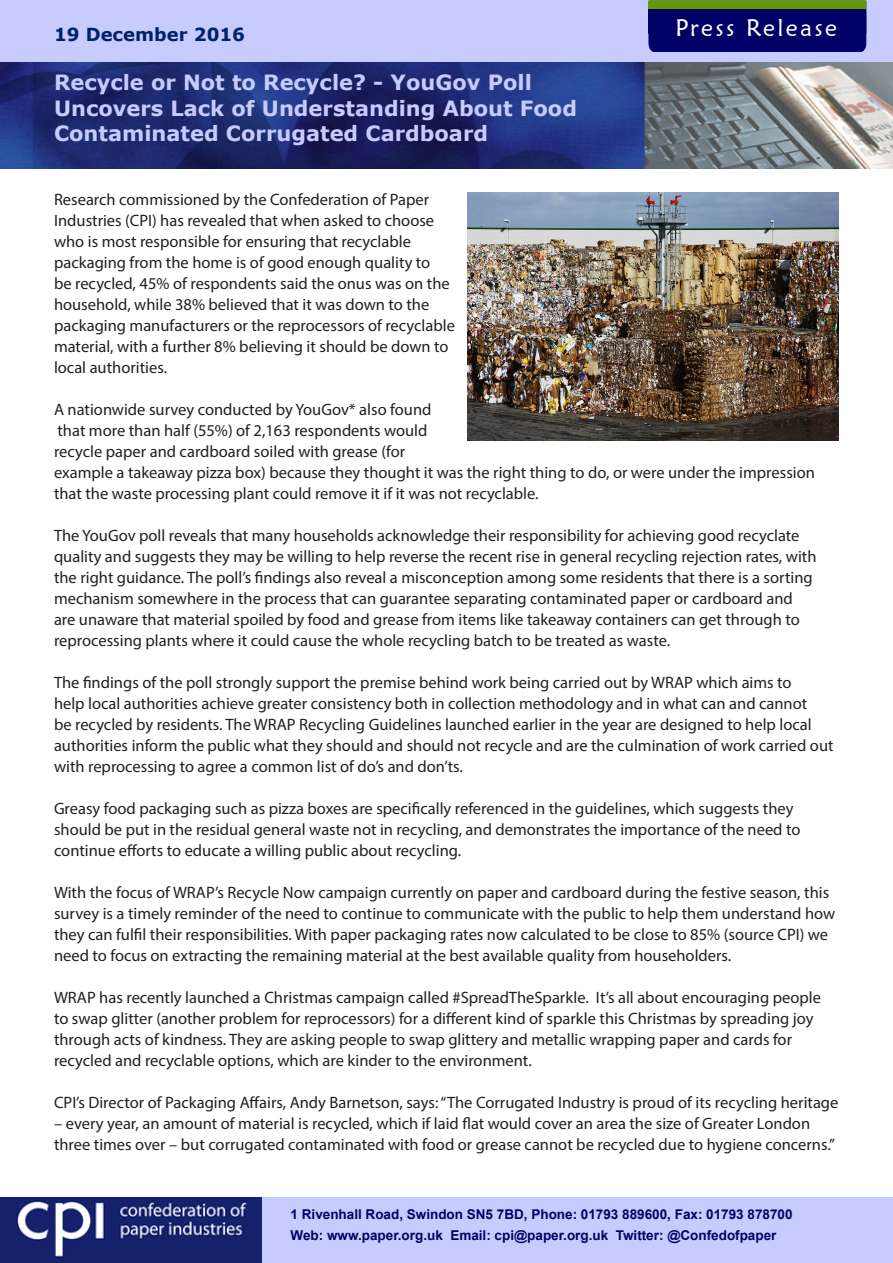
<style>
.page{position:relative;width:893px;height:1263px;background:#fff}
.page>*{position:absolute;margin:0;border:0;box-sizing:border-box;transform-origin:0 0}
.t1{font:24px "Maiandra GD";letter-spacing:.1em;color:#fff}
.t2{font:700 21px/25.2px "Verdana";color:#c7cbfe}
.t3{font:700 18px "Verdana";color:#00226b}
.t4{font:16.5px/21px "Myriad Pro";color:#231f20}
.t5{font:700 13.5px "Arial";color:#000365}
</style>
<div class="page">
<div style="left:261px;top:1197px;width:632px;height:66px;background:#c7cbfe"></div>
<div style="left:0;top:0;width:893px;height:62px;background:#c7cbfe"></div>
<div style="left:0;top:1197px;width:261px;height:66px;background:#15216b"></div>
<img style="left:16px;top:1201px;width:231px;height:57px">
<img style="left:0;top:62px;width:893px;height:107px">
<div style="left:648px;top:0;width:219px;height:53px;background:#006"></div>
<div style="left:649px;top:1px;width:217px;height:7px;background:#690"></div>
<div style="left:648px;top:1px;width:218px;height:8px;border:1px solid #690"></div>
<img style="left:468px;top:192px;width:371px;height:248px">
<p class="t3" style="left:54px;top:21px;width:193px">19 December 2016</p>
<h1 class="t1" style="left:675px;top:13px;width:163px">Press Release</h1>
<p class="t2" style="left:54px;top:70px;width:524px">Recycle or Not to Recycle? - YouGov Poll<br>Uncovers Lack of Understanding About Food<br>Contaminated Corrugated Cardboard</p>
<p class="t4" style="left:54px;top:188px;width:382px">Research commissioned by the Confederation of Paper<br>Industries (CPI) has revealed that when asked to choose</p>
<p class="t4" style="left:54px;top:230px;width:402px">who is most responsible for ensuring that recyclable packaging from the home is of good enough quality to<br>be recycled, 45% of respondents said the onus was on the household, while 38% believed that it was down to the packaging manufacturers or the reprocessors of recyclable material, with a further 8% believing it should be down to local authorities.</p>
<p class="t4" style="left:54px;top:398px;width:379px">A nationwide survey conducted by YouGov* also found</p>
<p class="t4" style="left:54px;top:419px;width:375px">that more than half (55%) of 2,163 respondents would recycle paper and cardboard soiled with grease (for</p>
<p class="t4" style="left:54px;top:461px;width:762px">example a takeaway pizza box) because they thought it was the right thing to do, or were under the impression that the waste processing plant could remove it if it was not recyclable.</p>
<p class="t4" style="left:54px;top:524px;width:764px">The YouGov poll reveals that many households acknowledge their responsibility for achieving good recyclate quality and suggests they may be willing to help reverse the recent rise in general recycling rejection rates, with the right guidance. The poll’s findings also reveal a misconception among some residents that there is a sorting mechanism somewhere in the process that can guarantee separating contaminated paper or cardboard and are unaware that material spoiled by food and grease from items like takeaway containers can get through to reprocessing plants where it could cause the whole recycling batch to be treated as waste.</p>
<p class="t4" style="left:54px;top:671px;width:781px">The findings of the poll strongly support the premise behind work being carried out by WRAP which aims to<br>help local authorities achieve greater consistency both in collection methodology and in what can and cannot<br>be recycled by residents. The WRAP Recycling Guidelines launched earlier in the year are designed to help local authorities inform the public what they should and should not recycle and are the culmination of work carried out with reprocessing to agree a common list of do’s and don’ts.</p>
<p class="t4" style="left:54px;top:797px;width:748px">Greasy food packaging such as pizza boxes are specifically referenced in the guidelines, which suggests they should be put in the residual general waste not in recycling, and demonstrates the importance of the need to continue efforts to educate a willing public about recycling.</p>
<p class="t4" style="left:54px;top:881px;width:783px">With the focus of WRAP’s Recycle Now campaign currently on paper and cardboard during the festive season, this survey is a timely reminder of the need to continue to communicate with the public to help them understand how they can fulfil their responsibilities. With paper packaging rates now calculated to be close to 85% (source CPI) we need to focus on extracting the remaining material at the best available quality from householders.</p>
<p class="t4" style="left:54px;top:986px;width:768px">WRAP has recently launched a Christmas campaign called #SpreadTheSparkle. It’s all about encouraging people to swap glitter (another problem for reprocessors) for a different kind of sparkle this Christmas by spreading joy through acts of kindness. They are asking people to swap glittery and metallic wrapping paper and cards for recycled and recyclable options, which are kinder to the environment.</p>
<p class="t4" style="left:54px;top:1091px;width:786px">CPI’s Director of Packaging Affairs, Andy Barnetson, says: “The Corrugated Industry is proud of its recycling heritage</p>
<p class="t4" style="left:54px;top:1112px;width:782px">– every year, an amount of material is recycled, which if laid flat would cover an area the size of Greater London three times over – but corrugated contaminated with food or grease cannot be recycled due to hygiene concerns.”</p>
<p class="t5" style="left:291px;top:1204px;width:503px">1 Rivenhall Road, Swindon SN5 7BD, Phone: 01793 889600, Fax: 01793 878700</p>
<p class="t5" style="left:291px;top:1225px;width:487px">Web: www.paper.org.uk Email: cpi@paper.org.uk Twitter: @Confedofpaper</p>
</div>
